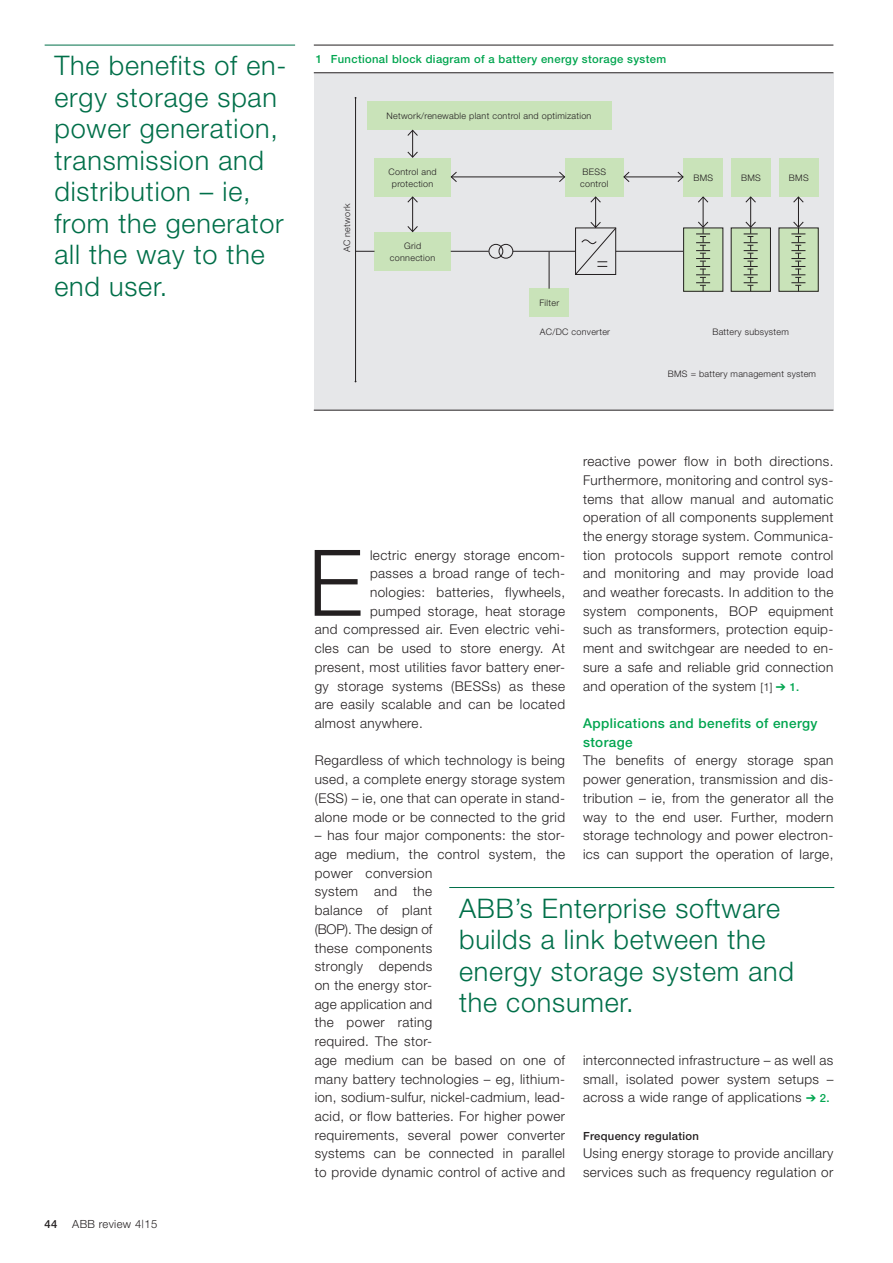
<style>
.page{position:relative;width:893px;height:1263px;background:#fff}
.page>*{position:absolute;margin:0;border:0;box-sizing:border-box;transform-origin:0 0}
.t1{font:300 92.1px "Helvetica Neue";color:#231f20}
.t2{font:300 27px/31.5px "Helvetica Neue";letter-spacing:.03em;color:#006f49}
.t3{font:300 13.5px/18.8px "Helvetica Neue";letter-spacing:.03em;color:#231f20;text-align:justify}
.t4{font:500 13.5px/18.8px "Helvetica Neue";letter-spacing:.03em;color:#00a54f}
.t5{font:500 11.25px "Helvetica Neue";letter-spacing:.03em;color:#00a54f}
.t6{font:500 11.25px "Helvetica Neue";letter-spacing:.03em;color:#231f20}
.t7{font:300 11.25px "Helvetica Neue";letter-spacing:.03em;color:#231f20}
.t8{font:300 9px/12px "Helvetica Neue";letter-spacing:.03em;color:#231f20;text-align:center}
.s1{font-size:11.25px}
.s2{color:#00a54f}
.s3{font-weight:500;font-size:11.25px;color:#00a54f}
</style>
<div class="page">
<hr style="left:449px;top:887px;width:385px;height:1px;background:#006f49">
<hr style="left:45px;top:45px;width:250px;height:1px;background:#006f49">
<div style="left:314px;top:73px;width:519px;height:337px;background:#e6e7e9"></div>
<hr style="left:314px;top:72px;width:519px;height:1px;background:#231f20">
<hr style="left:314px;top:45px;width:519px;height:1px;background:#231f20">
<div style="left:367px;top:102px;width:244px;height:28px;background:#c9e3b9"></div>
<div style="left:530px;top:289px;width:39px;height:28px;background:#c9e3b9"></div>
<div style="left:374px;top:158px;width:77px;height:38px;background:#c9e3b9"></div>
<div style="left:565px;top:158px;width:58px;height:38px;background:#c9e3b9"></div>
<div style="left:684px;top:158px;width:39px;height:38px;background:#c9e3b9"></div>
<div style="left:731px;top:158px;width:40px;height:38px;background:#c9e3b9"></div>
<div style="left:779px;top:158px;width:39px;height:38px;background:#c9e3b9"></div>
<div style="left:374px;top:232px;width:77px;height:39px;background:#c9e3b9"></div>
<div style="left:499px;top:244px;width:14px;height:14px;border:1px solid #231f20;border-radius:50%"></div>
<div style="left:489px;top:244px;width:14px;height:14px;border:1px solid #231f20;border-radius:50%"></div>
<hr style="left:451px;top:251px;width:38px;height:1px;background:#231f20">
<hr style="left:513px;top:251px;width:62px;height:1px;background:#231f20">
<svg style="left:407px;top:129px;width:11px;height:29px"></svg>
<hr style="left:412px;top:197px;width:1px;height:35px;background:#231f20">
<svg style="left:407px;top:196px;width:11px;height:7px"></svg>
<svg style="left:407px;top:225px;width:11px;height:8px"></svg>
<hr style="left:595px;top:197px;width:1px;height:30px;background:#231f20">
<svg style="left:590px;top:196px;width:11px;height:7px"></svg>
<hr style="left:703px;top:197px;width:1px;height:30px;background:#231f20">
<svg style="left:697px;top:196px;width:12px;height:7px"></svg>
<hr style="left:750px;top:197px;width:1px;height:30px;background:#231f20">
<svg style="left:745px;top:196px;width:12px;height:7px"></svg>
<hr style="left:798px;top:197px;width:1px;height:30px;background:#231f20">
<svg style="left:792px;top:196px;width:12px;height:7px"></svg>
<hr style="left:451px;top:177px;width:114px;height:1px;background:#231f20">
<svg style="left:450px;top:171px;width:8px;height:11px"></svg>
<svg style="left:558px;top:171px;width:8px;height:11px"></svg>
<hr style="left:624px;top:177px;width:59px;height:1px;background:#231f20">
<svg style="left:623px;top:171px;width:7px;height:12px"></svg>
<svg style="left:677px;top:171px;width:7px;height:12px"></svg>
<hr style="left:616px;top:251px;width:68px;height:1px;background:#231f20">
<hr style="left:549px;top:252px;width:1px;height:37px;background:#231f20">
<hr style="left:355px;top:98px;width:1px;height:283px;background:#231f20">
<svg style="left:356px;top:251px;width:18px;height:1px"></svg>
<svg style="left:575px;top:221px;width:42px;height:54px"></svg>
<div style="left:684px;top:228px;width:39px;height:63px;background:#c9e3b9"></div>
<div style="left:683px;top:228px;width:40px;height:63px;border:1px solid #231f20"></div>
<svg style="left:696px;top:221px;width:14px;height:70px"></svg>
<div style="left:731px;top:228px;width:39px;height:63px;background:#c9e3b9"></div>
<div style="left:731px;top:228px;width:40px;height:63px;border:1px solid #231f20"></div>
<svg style="left:744px;top:221px;width:14px;height:70px"></svg>
<div style="left:779px;top:228px;width:39px;height:63px;background:#c9e3b9"></div>
<svg style="left:791px;top:221px;width:14px;height:70px"></svg>
<hr style="left:314px;top:410px;width:519px;height:1px;background:#231f20">
<h2 class="t2" style="left:54px;top:49px;width:234px">The benefits of en&shy;ergy storage span power generation, transmission and distribution – ie, from the generator all the way to the end user.</h2>
<p class="t5" style="left:316px;top:52px;width:352px">1 Functional block diagram of a battery energy storage system</p>
<p class="t8" style="left:387px;top:110px;width:206px">Network/renewable plant control and optimization</p>
<p class="t8" style="left:389px;top:165px;width:50px">Control and protection</p>
<p class="t8" style="left:580px;top:165px;width:30px;text-align:left">BESS control</p>
<p class="t8" style="left:693px;top:171px;width:21px">BMS</p>
<p class="t8" style="left:741px;top:171px;width:21px">BMS</p>
<p class="t8" style="left:789px;top:171px;width:21px">BMS</p>
<p class="t8" style="left:341px;top:252px;width:50px;rotate:-90deg">AC network</p>
<p class="t8" style="left:390px;top:240px;width:47px">Grid connection</p>
<p class="t8" style="left:539px;top:297px;width:21px">Filter</p>
<p class="t8" style="left:540px;top:325px;width:72px">AC/DC converter</p>
<p class="t8" style="left:712px;top:325px;width:78px">Battery subsystem</p>
<p class="t8" style="left:668px;top:367px;width:150px">BMS = battery management system</p>
<p class="t6" style="left:45px;top:1217px;width:14px">44</p>
<p class="t7" style="left:72px;top:1217px;width:86px">ABB review 4|15</p>
<p class="t3" style="left:583px;top:452px;width:252px">reactive power flow in both directions.<br>Furthermore, monitoring and control sys&shy;tems that allow manual and automatic operation of all components supplement the energy storage system. Communica&shy;tion protocols support remote control and monitoring and may provide load and weather forecasts. In addition to the system components, BOP equipment such as transformers, protection equip&shy;ment and switchgear are needed to en&shy;sure a safe and reliable grid connection and operation of the system <span class="s1">[1]</span> <span class="s2">➔</span> <span class="s3">1.</span></p>
<p class="t4" style="left:583px;top:714px;width:236px">Applications and benefits of energy storage</p>
<p class="t3" style="left:583px;top:751px;width:252px">The benefits of energy storage span power generation, transmission and dis&shy;tribution – ie, from the generator all the way to the end user. Further, modern storage technology and power electron&shy;ics can support the operation of large,</p>
<h1 class="t1" style="left:308px;top:527px;width:56px">E</h1>
<p class="t3" style="left:370px;top:545px;width:197px">lectric energy storage encom-</p>
<p class="t3" style="left:370px;top:564px;width:197px">passes a broad range of tech-</p>
<p class="t3" style="left:370px;top:583px;width:197px">nologies: batteries, flywheels,</p>
<p class="t3" style="left:370px;top:601px;width:197px">pumped storage, heat storage</p>
<p class="t3" style="left:315px;top:620px;width:252px">and compressed air. Even electric vehi-</p>
<p class="t3" style="left:315px;top:639px;width:252px">cles can be used to store energy. At</p>
<p class="t3" style="left:315px;top:657px;width:252px">present, most utilities favor battery ener-</p>
<p class="t3" style="left:315px;top:676px;width:252px">gy storage systems (BESSs) as these</p>
<p class="t3" style="left:315px;top:695px;width:252px">are easily scalable and can be located</p>
<p class="t3" style="left:315px;top:713px;width:110px">almost anywhere.</p>
<p class="t3" style="left:315px;top:751px;width:252px">Regardless of which technology is being used, a complete energy storage system (ESS) – ie, one that can operate in stand&shy;alone mode or be connected to the grid</p>
<p class="t3" style="left:315px;top:826px;width:252px;text-align:left">– has four major components: the stor&shy;age medium, the control system, the power conversion<br>system and the<br>balance of plant<br>(BOP). The design of<br>these components<br>strongly depends<br>on the energy stor-<br>age application and<br>the power rating<br>required. The stor-<br>age medium can be based on one of many battery technologies – eg, lithium&shy;ion, sodium-sulfur, nickel-cadmium, lead&shy;acid, or flow batteries. For higher power requirements, several power converter systems can be connected in parallel to provide dynamic control of active and</p>
<h2 class="t2" style="left:459px;top:892px;width:337px">ABB’s Enterprise software builds a link between the energy storage system and the consumer.</h2>
<p class="t3" style="left:583px;top:1050px;width:252px">interconnected infrastructure – as well as small, isolated power system setups – across a wide range of applications <span class="s2">➔</span> <span class="s3">2.</span></p>
<p class="t6" style="left:583px;top:1129px;width:118px">Frequency regulation</p>
<p class="t3" style="left:583px;top:1144px;width:252px">Using energy storage to provide ancillary services such as frequency regulation or</p>
</div>
